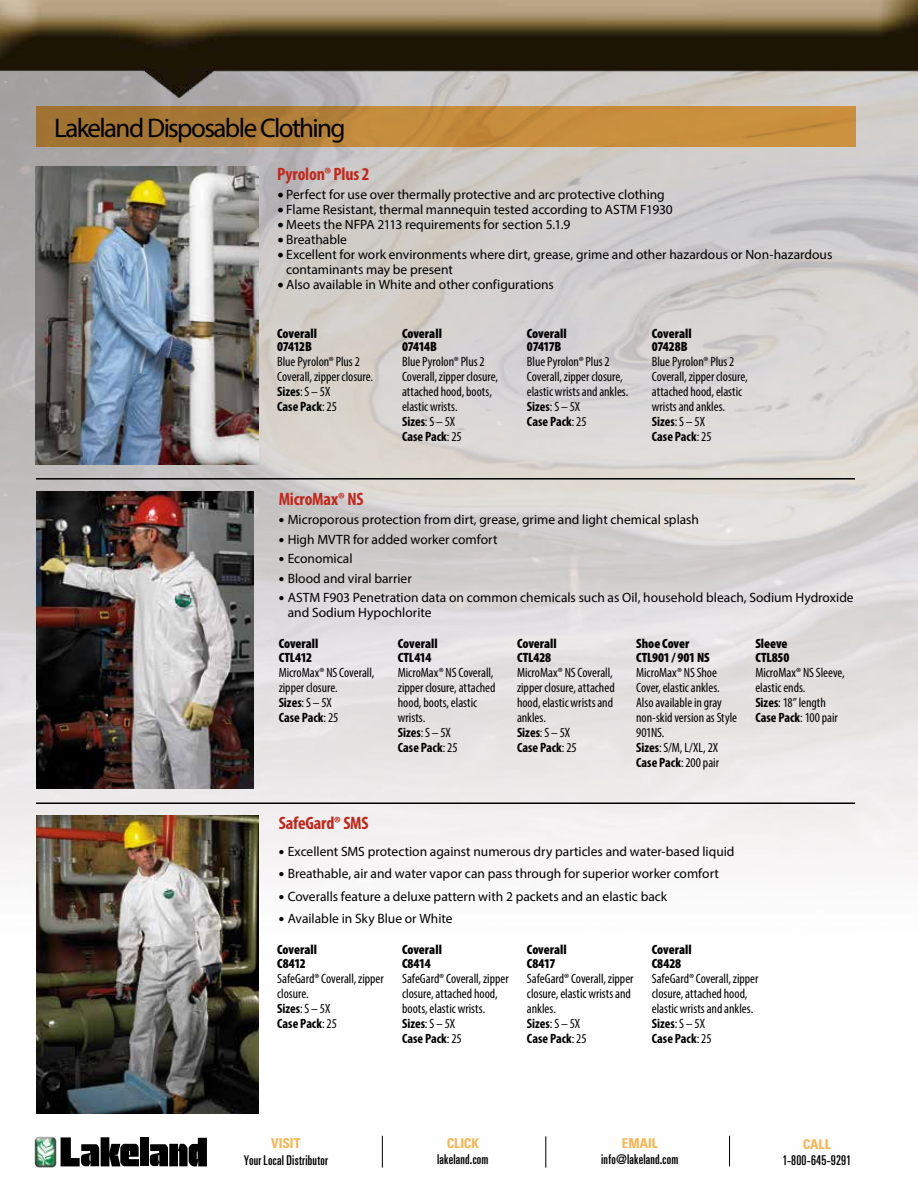
<style>
.page{position:relative;width:918px;height:1188px;background:#fff}
.page>*{position:absolute;margin:0;border:0;box-sizing:border-box;transform-origin:0 0}
.t1{font:27px "Myriad Pro";letter-spacing:-.06em;color:#000}
.t2{font:700 condensed 18px "Myriad Pro";letter-spacing:-.01em;color:#c1261b}
.t3{font:condensed 13.5px/15px "Myriad Pro";color:#000}
.t4{font:13.5px/15px "Myriad Pro";color:#000}
.t5{font:900 condensed 13.5px/13.5px "Myriad Pro";letter-spacing:-.005em;color:#000}
.t6{font:ultra-condensed 13.5px "Univers LT Std";letter-spacing:.015em;color:#000}
.t7{font:700 condensed 13.5px "Univers";letter-spacing:.005em;color:#f8b44f}
.s1{font-family:"Minion Pro";font-size:18px}
.s2{font-weight:700}
.s3{font-weight:900;font-size:15px}
</style>
<div class="page">
<img style="left:0;top:97px;width:918px;height:1071px">
<img style="left:0;top:0;width:918px;height:97px">
<hr style="left:36px;top:478px;width:819px;height:2px;background:#000">
<hr style="left:36px;top:803px;width:819px;height:1px;background:#000">
<svg style="left:61px;top:1137px;width:78px;height:30px"></svg>
<div style="left:140px;top:1137px;width:9px;height:29px;background:#000"></div>
<svg style="left:149px;top:1138px;width:58px;height:29px"></svg>
<img style="left:33px;top:1136px;width:24px;height:32px">
<hr style="left:382px;top:1136px;width:1px;height:32px;background:#000">
<hr style="left:729px;top:1136px;width:1px;height:30px;background:#000">
<hr style="left:545px;top:1136px;width:1px;height:32px;background:#000">
<svg style="left:36px;top:106px;width:819px;height:41px;background:#ba8539"></svg>
<img style="left:36px;top:166px;width:222px;height:299px">
<img style="left:36px;top:815px;width:222px;height:298px">
<img style="left:36px;top:491px;width:217px;height:297px">
<h1 class="t1" style="left:54px;top:111px;width:293px">Lakeland Disposable Clothing</h1>
<h2 class="t2" style="left:277px;top:163px;width:94px">Pyrolon® Plus 2</h2>
<p class="t4" style="left:277px;top:187px;width:389px"><span class="s1">•</span> Perfect for use over thermally protective and arc protective clothing</p>
<p class="t4" style="left:277px;top:202px;width:397px"><span class="s1">•</span> Flame Resistant, thermal mannequin tested according to ASTM F1930</p>
<p class="t4" style="left:277px;top:217px;width:295px"><span class="s1">•</span> Meets the NFPA 2113 requirements for section 5.1.9</p>
<p class="t4" style="left:277px;top:232px;width:71px"><span class="s1">•</span> Breathable</p>
<p class="t4" style="left:286px;top:247px;width:548px;text-indent:-9px"><span class="s1">•</span> Excellent for work environments where dirt, grease, grime and other hazardous or Non-hazardous contaminants may be present</p>
<p class="t4" style="left:277px;top:277px;width:278px"><span class="s1">•</span>Also available in White and other configurations</p>
<p class="t5" style="left:277px;top:326px;width:41px">Coverall<br>07412B</p>
<p class="t3" style="left:277px;top:354px;width:98px">Blue Pyrolon® Plus 2<br>Coverall, zipper closure.<br><span class="s2">Sizes</span>: S – 5X<br><span class="s2">Case Pack</span>: 25</p>
<p class="t5" style="left:402px;top:326px;width:41px">Coverall<br>07414B</p>
<p class="t3" style="left:402px;top:354px;width:97px">Blue Pyrolon® Plus 2<br>Coverall, zipper closure, attached hood, boots, elastic wrists.<br><span class="s2">Sizes</span>: S – 5X<br><span class="s2">Case Pack</span>: 25</p>
<p class="t5" style="left:527px;top:326px;width:41px">Coverall<br>07417B</p>
<p class="t3" style="left:527px;top:354px;width:103px">Blue Pyrolon® Plus 2<br>Coverall, zipper closure, elastic wrists and ankles.<br><span class="s2">Sizes</span>: S – 5X<br><span class="s2">Case Pack</span>: 25</p>
<p class="t5" style="left:652px;top:326px;width:41px">Coverall<br>07428B</p>
<p class="t3" style="left:652px;top:354px;width:97px">Blue Pyrolon® Plus 2<br>Coverall, zipper closure, attached hood, elastic wrists and ankles.<br><span class="s2">Sizes</span>: S – 5X<br><span class="s2">Case Pack</span>: 25</p>
<h2 class="t2" style="left:279px;top:488px;width:86px">MicroMax® NS</h2>
<p class="t4" style="left:279px;top:512px;width:422px"><span class="s3">•</span> Microporous protection from dirt, grease, grime and light chemical splash</p>
<p class="t4" style="left:279px;top:532px;width:220px"><span class="s3">•</span> High MVTR for added worker comfort</p>
<p class="t4" style="left:279px;top:551px;width:75px"><span class="s3">•</span> Economical</p>
<p class="t4" style="left:279px;top:571px;width:135px"><span class="s3">•</span> Blood and viral barrier</p>
<p class="t4" style="left:288px;top:590px;width:568px;text-indent:-9px"><span class="s3">•</span> ASTM F903 Penetration data on common chemicals such as Oil, household bleach, Sodium Hydroxide and Sodium Hypochlorite</p>
<p class="t5" style="left:279px;top:637px;width:41px">Coverall<br>CTL412</p>
<p class="t3" style="left:279px;top:665px;width:97px">MicroMax® NS Coverall, zipper closure.<br><span class="s2">Sizes</span>: S – 5X<br><span class="s2">Case Pack</span>: 25</p>
<p class="t5" style="left:398px;top:637px;width:41px">Coverall<br>CTL414</p>
<p class="t3" style="left:398px;top:665px;width:99px">MicroMax® NS Coverall, zipper closure, attached hood, boots, elastic wrists.<br><span class="s2">Sizes</span>: S – 5X<br><span class="s2">Case Pack</span>: 25</p>
<p class="t5" style="left:517px;top:637px;width:41px">Coverall<br>CTL428</p>
<p class="t3" style="left:517px;top:665px;width:99px">MicroMax® NS Coverall, zipper closure, attached hood, elastic wrists and ankles.<br><span class="s2">Sizes</span>: S – 5X<br><span class="s2">Case Pack</span>: 25</p>
<p class="t5" style="left:636px;top:637px;width:75px">Shoe Cover<br>CTL901 / 901 NS</p>
<p class="t3" style="left:636px;top:665px;width:102px">MicroMax® NS Shoe<br>Cover, elastic ankles.<br>Also available in gray non-skid version as Style<br>901NS.<br><span class="s2">Sizes</span>: S/M, L/XL, 2X<br><span class="s2">Case Pack</span>: 200 pair</p>
<h2 class="t2" style="left:279px;top:812px;width:91px">SafeGard® SMS</h2>
<p class="t4" style="left:279px;top:844px;width:457px"><span class="s3">•</span> Excellent SMS protection against numerous dry particles and water-based liquid</p>
<p class="t4" style="left:279px;top:866px;width:442px"><span class="s3">•</span> Breathable, air and water vapor can pass through for superior worker comfort</p>
<p class="t4" style="left:279px;top:889px;width:390px"><span class="s3">•</span> Coveralls feature a deluxe pattern with 2 packets and an elastic back</p>
<p class="t4" style="left:279px;top:911px;width:175px"><span class="s3">•</span> Available in Sky Blue or White</p>
<p class="t5" style="left:755px;top:637px;width:36px">Sleeve<br>CTL850</p>
<p class="t3" style="left:755px;top:665px;width:91px">MicroMax® NS Sleeve, elastic ends.<br><span class="s2">Sizes</span>: 18” length<br><span class="s2">Case Pack</span>: 100 pair</p>
<p class="t5" style="left:277px;top:943px;width:41px">Coverall<br>C8412</p>
<p class="t3" style="left:277px;top:971px;width:108px">SafeGard® Coverall, zipper closure.<br><span class="s2">Sizes</span>: S – 5X<br><span class="s2">Case Pack</span>: 25</p>
<p class="t5" style="left:402px;top:943px;width:41px">Coverall<br>C8414</p>
<p class="t3" style="left:402px;top:971px;width:108px">SafeGard® Coverall, zipper closure, attached hood, boots, elastic wrists.<br><span class="s2">Sizes</span>: S – 5X<br><span class="s2">Case Pack</span>: 25</p>
<p class="t5" style="left:527px;top:943px;width:41px">Coverall<br>C8417</p>
<p class="t3" style="left:527px;top:971px;width:108px">SafeGard® Coverall, zipper closure, elastic wrists and ankles.<br><span class="s2">Sizes</span>: S – 5X<br><span class="s2">Case Pack</span>: 25</p>
<p class="t5" style="left:652px;top:943px;width:41px">Coverall<br>C8428</p>
<p class="t3" style="left:652px;top:971px;width:108px">SafeGard® Coverall, zipper closure, attached hood, elastic wrists and ankles.<br><span class="s2">Sizes</span>: S – 5X<br><span class="s2">Case Pack</span>: 25</p>
<p class="t7" style="left:271px;top:1135px;width:31px">VISIT</p>
<p class="t6" style="left:244px;top:1152px;width:86px">Your Local Distributor</p>
<p class="t7" style="left:447px;top:1135px;width:34px">CLICK</p>
<p class="t6" style="left:437px;top:1152px;width:53px">lakeland.com</p>
<p class="t7" style="left:622px;top:1135px;width:38px">EMAIL</p>
<p class="t6" style="left:601px;top:1152px;width:79px">info@lakeland.com</p>
<p class="t7" style="left:803px;top:1135px;width:30px">CALL</p>
<p class="t6" style="left:782px;top:1152px;width:70px">1-800-645-9291</p>
</div>
